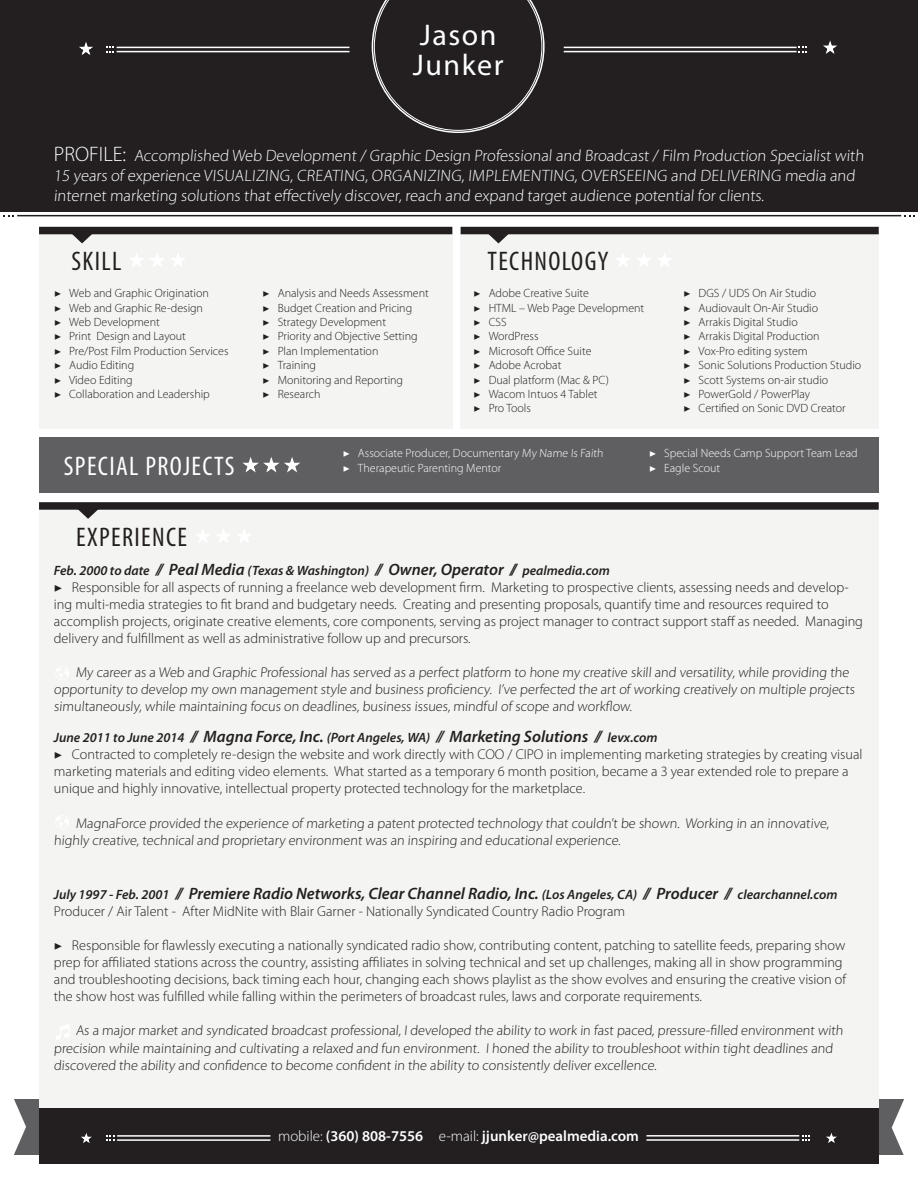
<style>
.page{position:relative;width:918px;height:1188px;background:#fff}
.page>*{position:absolute;margin:0;border:0;box-sizing:border-box;transform-origin:0 0}
.t1{font:30px/30px "Myriad Pro";letter-spacing:.05em;color:#fff}
.t2{font:condensed 27px "Myriad Pro";letter-spacing:.05em;color:#231f20}
.t3{font:condensed 27px "Myriad Pro";letter-spacing:.05em;color:#fff}
.t4{font:300 16.5px/19.8px "Myriad Pro";letter-spacing:.02em;color:#fff}
.t5{font:italic 600 16.5px "Myriad Pro";color:#231f20}
.t6{font:600 15px "Myriad Pro";color:#fff}
.t7{font:300 14.25px/17.1px "Myriad Pro";color:#231f20}
.t8{font:italic 600 13.5px "Myriad Pro";color:#231f20}
.t9{font:300 12px/14.4px "Myriad Pro";color:#231f20}
.t10{font:300 12px/14.4px "Myriad Pro";color:#fff}
.s1{font-size:21px}
.s2{font-family:"Minion Pro";font-weight:400}
.s3{font-size:16.5px}
.s4{font-size:13.5px}
.s5{font-weight:300}
</style>
<div class="page">
<div style="left:14px;top:1099px;width:26px;height:55px;background:#5f5f62"></div>
<svg style="left:14px;top:1099px;width:12px;height:56px"></svg>
<div style="left:878px;top:1100px;width:26px;height:55px;background:#5f5f62"></div>
<svg style="left:892px;top:1099px;width:12px;height:56px"></svg>
<div style="left:39px;top:502px;width:840px;height:624px;background:#f4f5f2"></div>
<div style="left:0;top:0;width:918px;height:212px;background:#231f20"></div>
<div style="left:39px;top:1109px;width:840px;height:55px;background:#231f20"></div>
<div style="left:39px;top:437px;width:840px;height:55px;background:#5f5f62"></div>
<div style="left:39px;top:227px;width:413px;height:201px;background:#f4f5f2"></div>
<div style="left:461px;top:227px;width:418px;height:201px;background:#f4f5f2"></div>
<svg style="left:372px;top:0;width:173px;height:133px"></svg>
<hr style="left:17px;top:215px;width:884px;height:1px;background:#231f20">
<hr style="left:117px;top:47px;width:233px;height:1px;background:#fff">
<hr style="left:117px;top:51px;width:233px;height:1px;background:#fff">
<svg style="left:106px;top:47px;width:8px;height:5px"></svg>
<hr style="left:564px;top:47px;width:233px;height:1px;background:#fff">
<hr style="left:564px;top:51px;width:233px;height:1px;background:#fff">
<div style="left:461px;top:227px;width:418px;height:7px;background:#231f20"></div>
<svg style="left:484px;top:234px;width:29px;height:10px"></svg>
<div style="left:39px;top:227px;width:413px;height:7px;background:#231f20"></div>
<svg style="left:67px;top:234px;width:30px;height:10px"></svg>
<div style="left:39px;top:502px;width:840px;height:8px;background:#231f20"></div>
<svg style="left:73px;top:509px;width:30px;height:10px"></svg>
<hr style="left:117px;top:1135px;width:153px;height:2px;background:#fff">
<hr style="left:117px;top:1139px;width:153px;height:2px;background:#fff">
<svg style="left:107px;top:1135px;width:7px;height:6px"></svg>
<hr style="left:646px;top:1139px;width:153px;height:2px;background:#fff">
<hr style="left:646px;top:1135px;width:153px;height:2px;background:#fff">
<svg style="left:802px;top:1135px;width:8px;height:6px"></svg>
<svg style="left:826px;top:1133px;width:11px;height:10px"></svg>
<svg style="left:81px;top:1133px;width:11px;height:10px"></svg>
<svg style="left:79px;top:42px;width:14px;height:13px"></svg>
<svg style="left:823px;top:41px;width:14px;height:13px"></svg>
<svg style="left:130px;top:253px;width:55px;height:14px"></svg>
<svg style="left:616px;top:253px;width:56px;height:14px"></svg>
<svg style="left:196px;top:529px;width:55px;height:13px"></svg>
<svg style="left:242px;top:457px;width:58px;height:16px"></svg>
<img style="left:56px;top:1025px;width:13px;height:14px">
<svg style="left:56px;top:817px;width:13px;height:9px"></svg>
<img style="left:56px;top:668px;width:13px;height:9px">
<h1 class="t1" style="left:413px;top:20px;width:92px">Jason<br>Junker</h1>
<p class="t4" style="left:54px;top:146px;width:813px"><span class="s1">PROFILE:</span> Accomplished Web Development / Graphic Design Professional and Broadcast / Film Production Specialist with<br>15 years of experience VISUALIZING, CREATING, ORGANIZING, IMPLEMENTING, OVERSEEING and DELIVERING media and internet marketing solutions that effectively discover, reach and expand target audience potential for clients.</p>
<h2 class="t2" style="left:71px;top:245px;width:52px">SKILL</h2>
<h2 class="t2" style="left:487px;top:245px;width:123px">TECHNOLOGY</h2>
<p class="t9" style="left:54px;top:286px;width:176px"><span class="s2">▶</span> Web and Graphic Origination<br><span class="s2">▶</span> Web and Graphic Re-design<br><span class="s2">▶</span> Web Development<br><span class="s2">▶</span> Print Design and Layout<br><span class="s2">▶</span> Pre/Post Film Production Services <span class="s2">▶</span> Audio Editing<br><span class="s2">▶</span> Video Editing<br><span class="s2">▶</span> Collaboration and Leadership</p>
<p class="t9" style="left:263px;top:286px;width:168px"><span class="s2">▶</span> Analysis and Needs Assessment <span class="s2">▶</span> Budget Creation and Pricing<br><span class="s2">▶</span> Strategy Development<br><span class="s2">▶</span> Priority and Objective Setting<br><span class="s2">▶</span> Plan Implementation<br><span class="s2">▶</span> Training<br><span class="s2">▶</span> Monitoring and Reporting<br><span class="s2">▶</span> Research</p>
<p class="t9" style="left:474px;top:286px;width:172px"><span class="s2">▶</span> Adobe Creative Suite<br><span class="s2">▶</span> HTML – Web Page Development <span class="s2">▶</span> CSS<br><span class="s2">▶</span> WordPress<br><span class="s2">▶</span> Microsoft Office Suite<br><span class="s2">▶</span> Adobe Acrobat<br><span class="s2">▶</span> Dual platform (Mac &amp; PC)<br><span class="s2">▶</span> Wacom Intuos 4 Tablet<br><span class="s2">▶</span> Pro Tools</p>
<p class="t9" style="left:683px;top:286px;width:179px"><span class="s2">▶</span> DGS / UDS On Air Studio<br><span class="s2">▶</span> Audiovault On-Air Studio<br><span class="s2">▶</span> Arrakis Digital Studio<br><span class="s2">▶</span> Arrakis Digital Production<br><span class="s2">▶</span> Vox-Pro editing system<br><span class="s2">▶</span> Sonic Solutions Production Studio <span class="s2">▶</span> Scott Systems on-air studio<br><span class="s2">▶</span> PowerGold / PowerPlay<br><span class="s2">▶</span> Certified on Sonic DVD Creator</p>
<h2 class="t3" style="left:64px;top:449px;width:172px">SPECIAL PROJECTS</h2>
<p class="t10" style="left:343px;top:446px;width:263px"><span class="s2">▶</span> Associate Producer, Documentary My Name Is Faith <span class="s2">▶</span> Therapeutic Parenting Mentor</p>
<p class="t10" style="left:649px;top:446px;width:210px"><span class="s2">▶</span> Special Needs Camp Support Team Lead <span class="s2">▶</span> Eagle Scout</p>
<h2 class="t2" style="left:76px;top:521px;width:112px">EXPERIENCE</h2>
<p class="t8" style="left:54px;top:562px;width:557px">Feb. 2000 to date <span class="s3">// Peal Media</span> (Texas &amp; Washington) <span class="s3">// Owner, Operator //</span> pealmedia.com</p>
<p class="t7" style="left:54px;top:579px;width:811px"><span class="s2">▶</span> Responsible for all aspects of running a freelance web development firm. Marketing to prospective clients, assessing needs and develop&shy;ing multi-media strategies to fit brand and budgetary needs. Creating and presenting proposals, quantify time and resources required to accomplish projects, originate creative elements, core components, serving as project manager to contract support staff as needed. Managing delivery and fulfillment as well as administrative follow up and precursors.</p>
<p class="t7" style="left:54px;top:664px;width:804px;text-indent:22px">My career as a Web and Graphic Professional has served as a perfect platform to hone my creative skill and versatility, while providing the opportunity to develop my own management style and business proficiency. I’ve perfected the art of working creatively on multiple projects simultaneously, while maintaining focus on deadlines, business issues, mindful of scope and workflow.</p>
<p class="t8" style="left:54px;top:729px;width:605px">June 2011 to June 2014 <span class="s3">// Magna Force, Inc.</span> (Port Angeles, WA) <span class="s3">// Marketing Solutions //</span> levx.com</p>
<p class="t7" style="left:54px;top:746px;width:810px"><span class="s2">▶</span> Contracted to completely re-design the website and work directly with COO / CIPO in implementing marketing strategies by creating visual marketing materials and editing video elements. What started as a temporary 6 month position, became a 3 year extended role to prepare a unique and highly innovative, intellectual property protected technology for the marketplace.</p>
<p class="t7" style="left:54px;top:814px;width:778px;text-indent:22px">MagnaForce provided the experience of marketing a patent protected technology that couldn’t be shown. Working in an innovative, highly creative, technical and proprietary environment was an inspiring and educational experience.</p>
<p class="t5" style="left:54px;top:883px;width:785px"><span class="s4">July 1997 - Feb. 2001</span> // Premiere Radio Networks, Clear Channel Radio, Inc. <span class="s4">(Los Angeles, CA)</span> // Producer // <span class="s4">clearchannel.com</span></p>
<p class="t7" style="left:54px;top:903px;width:573px">Producer / Air Talent - After MidNite with Blair Garner - Nationally Syndicated Country Radio Program</p>
<p class="t7" style="left:54px;top:937px;width:794px"><span class="s2">▶</span> Responsible for flawlessly executing a nationally syndicated radio show, contributing content, patching to satellite feeds, preparing show prep for affiliated stations across the country, assisting affiliates in solving technical and set up challenges, making all in show programming and troubleshooting decisions, back timing each hour, changing each shows playlist as the show evolves and ensuring the creative vision of the show host was fulfilled while falling within the perimeters of broadcast rules, laws and corporate requirements.</p>
<p class="t7" style="left:54px;top:1022px;width:792px;text-indent:22px">As a major market and syndicated broadcast professional, I developed the ability to work in fast paced, pressure-filled environment with precision while maintaining and cultivating a relaxed and fun environment. I honed the ability to troubleshoot within tight deadlines and discovered the ability and confidence to become confident in the ability to consistently deliver excellence.</p>
<p class="t6" style="left:278px;top:1126px;width:362px"><span class="s5">mobile:</span> (360) 808-7556 <span class="s5">e-mail:</span> jjunker@pealmedia.com</p>
</div>
